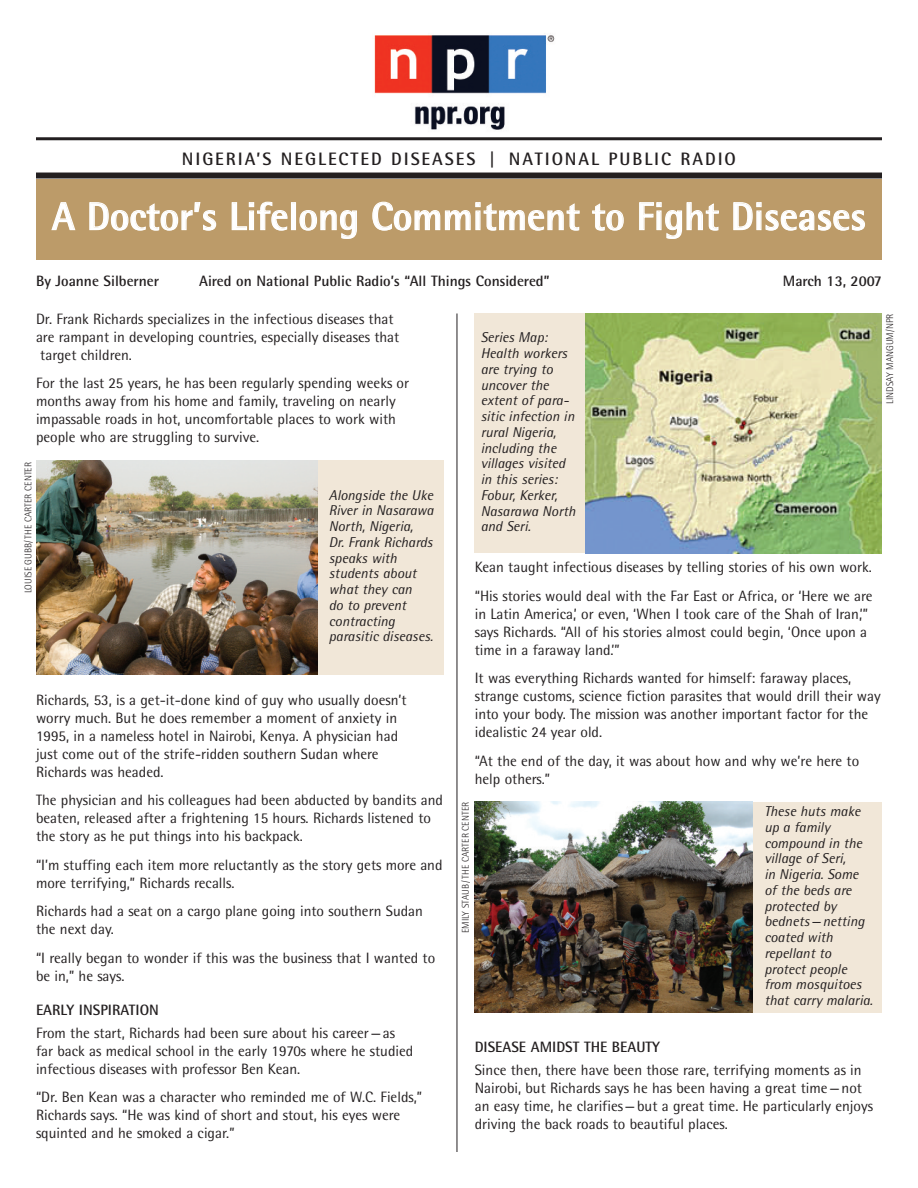
<style>
.page{position:relative;width:918px;height:1188px;background:#fff}
.page>*{position:absolute;margin:0;border:0;box-sizing:border-box;transform-origin:0 0}
.t1{font:700 39px "Rotis Semi Sans";color:#fff}
.t2{font:700 18px "Rotis Semi Sans";letter-spacing:.105em;color:#231f20}
.t3{font:15px/18px "Rotis Semi Sans";color:#231f20}
.t4{font:700 15px "Rotis Semi Sans";color:#231f20}
.t5{font:italic 14.25px/15.8px "Rotis Semi Sans";color:#231f20}
.t6{font:300 9.75px "Rotis Semi Sans";color:#231f20}
</style>
<div class="page">
<div style="left:475px;top:314px;width:407px;height:239px;background:#f1e7d8"></div>
<div style="left:36px;top:460px;width:407px;height:214px;background:#f1e7d8"></div>
<div style="left:475px;top:802px;width:407px;height:210px;background:#f1e7d8"></div>
<img style="left:36px;top:460px;width:282px;height:214px">
<img style="left:586px;top:314px;width:296px;height:239px">
<img style="left:475px;top:802px;width:278px;height:210px">
<hr style="left:457px;top:314px;width:1px;height:838px;background:#231f20">
<div style="left:36px;top:179px;width:846px;height:81px;background:#bc9b69"></div>
<img style="left:374px;top:35px;width:181px;height:95px">
<hr style="left:36px;top:137px;width:846px;height:3px;background:#231f20">
<div style="left:36px;top:173px;width:846px;height:6px;background:#231f20"></div>
<p class="t2" style="left:182px;top:152px;width:556px">NIGERIA’S NEGLECTED DISEASES | NATIONAL PUBLIC RADIO</p>
<h1 class="t1" style="left:52px;top:203px;width:816px">A Doctor’s Lifelong Commitment to Fight Diseases</h1>
<p class="t4" style="left:36px;top:275px;width:125px">By Joanne Silberner</p>
<p class="t4" style="left:199px;top:275px;width:352px">Aired on National Public Radio’s “All Things Considered”</p>
<p class="t4" style="left:783px;top:275px;width:101px">March 13, 2007</p>
<p class="t3" style="left:36px;top:311px;width:365px">Dr. Frank Richards specializes in the infectious diseases that are rampant in developing countries, especially diseases that target children.</p>
<p class="t3" style="left:36px;top:376px;width:375px">For the last 25 years, he has been regularly spending weeks or months away from his home and family, traveling on nearly impassable roads in hot, uncomfortable places to work with people who are struggling to survive.</p>
<p class="t6" style="left:25px;top:593px;width:133px;rotate:-90deg">LOUISE GUBB/THE CARTER CENTER</p>
<p class="t5" style="left:329px;top:488px;width:106px">Alongside the Uke<br>River in Nasarawa<br>North, Nigeria,<br>Dr. Frank Richards speaks with students about what they can<br>do to prevent contracting parasitic diseases.</p>
<p class="t3" style="left:36px;top:692px;width:372px">Richards, 53, is a get-it-done kind of guy who usually doesn’t worry much. But he does remember a moment of anxiety in 1995, in a nameless hotel in Nairobi, Kenya. A physician had just come out of the strife-ridden southern Sudan where Richards was headed.</p>
<p class="t3" style="left:36px;top:793px;width:408px">The physician and his colleagues had been abducted by bandits and beaten, released after a frightening 15 hours. Richards listened to the story as he put things into his backpack.</p>
<p class="t3" style="left:36px;top:857px;width:408px">“I’m stuffing each item more reluctantly as the story gets more and more terrifying,” Richards recalls.</p>
<p class="t3" style="left:36px;top:904px;width:389px">Richards had a seat on a cargo plane going into southern Sudan the next day.</p>
<p class="t3" style="left:36px;top:950px;width:401px">“I really began to wonder if this was the business that I wanted to be in,” he says.</p>
<p class="t4" style="left:36px;top:1005px;width:125px">EARLY INSPIRATION</p>
<p class="t3" style="left:36px;top:1025px;width:379px">From the start, Richards had been sure about his career—as far back as medical school in the early 1970s where he studied infectious diseases with professor Ben Kean.</p>
<p class="t3" style="left:36px;top:1090px;width:388px">“Dr. Ben Kean was a character who reminded me of W.C. Fields,”<br>Richards says. “He was kind of short and stout, his eyes were squinted and he smoked a cigar.”</p>
<p class="t5" style="left:481px;top:331px;width:96px">Series Map:<br>Health workers are trying to uncover the extent of para&shy;sitic infection in rural Nigeria, including the villages visited in this series:<br>Fobur, Kerker,<br>Nasarawa North and Seri.</p>
<p class="t6" style="left:886px;top:404px;width:92px;rotate:-90deg">LINDSAY MANGUM/NPR</p>
<p class="t3" style="left:475px;top:555px;width:399px;line-height:28.5px">Kean taught infectious diseases by telling stories of his own work. “His stories would deal with the Far East or Africa, or ‘Here we are</p>
<p class="t3" style="left:475px;top:606px;width:395px;text-align:justify">in Latin America,’ or even, ‘When I took care of the Shah of Iran,’” says Richards. “All of his stories almost could begin, ‘Once upon a time in a faraway land.’”</p>
<p class="t3" style="left:475px;top:671px;width:408px">It was everything Richards wanted for himself: faraway places, strange customs, science fiction parasites that would drill their way into your body. The mission was another important factor for the idealistic 24 year old.</p>
<p class="t3" style="left:475px;top:753px;width:386px">“At the end of the day, it was about how and why we’re here to help others.”</p>
<p class="t6" style="left:462px;top:933px;width:133px;rotate:-90deg">EMILY STAUB /THE CARTER CENTER</p>
<p class="t5" style="left:764px;top:805px;width:110px">These huts make up a family compound in the village of Seri,<br>in Nigeria. Some of the beds are protected by bednets—netting coated with repellant to protect people from mosquitoes that carry malaria.</p>
<p class="t4" style="left:475px;top:1042px;width:187px">DISEASE AMIDST THE BEAUTY</p>
<p class="t3" style="left:475px;top:1062px;width:400px">Since then, there have been those rare, terrifying moments as in Nairobi, but Richards says he has been having a great time—not an easy time, he clarifies—but a great time. He particularly enjoys driving the back roads to beautiful places.</p>
</div>
